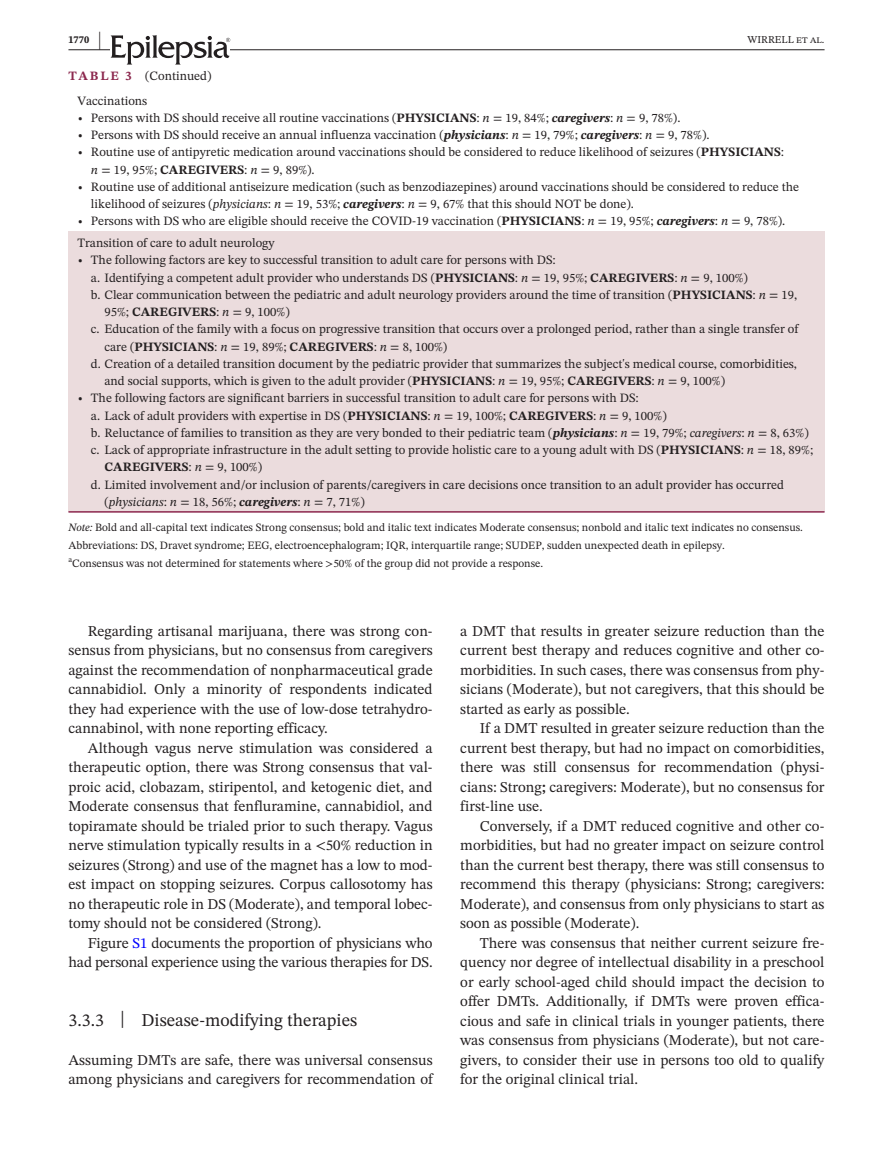
<style>
.page{position:relative;width:893px;height:1174px;background:#fff}
.page>*{position:absolute;margin:0;border:0;box-sizing:border-box;transform-origin:0 0}
.t1{font:18px "STIX Two Text";color:#231f20}
.t2{font:15px/19.5px "STIX Two Text";color:#231f20;text-align:justify}
.t3{font:12.75px/17.2px "STIX Two Text";color:#231f20}
.t4{font:700 12.75px "STIX Two Text";color:#231f20}
.t5{font:11.25px/18px "STIX Two Text";color:#231f20}
.t6{font:10.5px "STIX Two Text";color:#231f20}
.t7{font:700 10.5px "STIX Two Text";color:#231f20}
.t8{font:7.8px "STIX Two Text";color:#231f20}
.s1{font-size:21px}
.s2{font-weight:700;color:#8c284e}
.s3{font-weight:700}
.s4{font-style:italic}
.s5{font-weight:700;font-style:italic}
.s6{font-weight:400}
.s7{font-weight:400;font-style:italic}
.s8{color:#00f}
.s9{font-size:23.7px}
</style>
<div class="page">
<hr style="left:68px;top:49px;width:756px;height:1px;background:#231f20">
<svg style="left:111px;top:35px;width:119px;height:30px"></svg>
<div style="left:68px;top:231px;width:756px;height:281px;background:#ebdcdd"></div>
<hr style="left:68px;top:511px;width:756px;height:1px;background:#8c284e">
<p class="t7" style="left:68px;top:32px;width:34px">1770 <span class="s1">|</span></p>
<p class="t6" style="left:747px;top:32px;width:79px">WIRRELL et al.</p>
<p class="t3" style="left:68px;top:67px;width:144px"><span class="s2">TABLE 3</span> (Continued)</p>
<p class="t3" style="left:77px;top:92px;width:71px">Vaccinations</p>
<p class="t3" style="left:77px;top:109px;width:604px">• Persons with DS should receive all routine vaccinations (<span class="s3">PHYSICIANS</span>: <span class="s4">n</span> = 19, 84%; <span class="s5">caregivers</span>: <span class="s4">n</span> = 9, 78%).</p>
<p class="t3" style="left:77px;top:126px;width:634px">• Persons with DS should receive an annual influenza vaccination (<span class="s5">physicians</span>: <span class="s4">n</span> = 19, 79%; <span class="s5">caregivers</span>: <span class="s4">n</span> = 9, 78%).</p>
<p class="t3" style="left:91px;top:143px;width:694px;text-indent:-14px">• Routine use of antipyretic medication around vaccinations should be considered to reduce likelihood of seizures (<span class="s3">PHYSICIANS</span>: <span class="s4">n</span> = 19, 95%; <span class="s3">CAREGIVERS</span>: <span class="s4">n</span> = 9, 89%).</p>
<p class="t3" style="left:91px;top:178px;width:710px;text-indent:-14px">• Routine use of additional antiseizure medication (such as benzodiazepines) around vaccinations should be considered to reduce the likelihood of seizures (<span class="s4">physicians</span>: <span class="s4">n</span> = 19, 53%; <span class="s5">caregivers</span>: <span class="s4">n</span> = 9, 67% that this should NOT be done).</p>
<p class="t3" style="left:77px;top:210px;width:709px;line-height:21.8px">• Persons with DS who are eligible should receive the COVID-19 vaccination (<span class="s3">PHYSICIANS</span>: <span class="s4">n</span> = 19, 95%; <span class="s5">caregivers</span>: <span class="s4">n</span> = 9, 78%).<br>Transition of care to adult neurology</p>
<p class="t3" style="left:77px;top:251px;width:480px">• The following factors are key to successful transition to adult care for persons with DS:</p>
<p class="t3" style="left:91px;top:269px;width:658px">a. Identifying a competent adult provider who understands DS (<span class="s3">PHYSICIANS</span>: <span class="s4">n</span> = 19, 95%; <span class="s3">CAREGIVERS</span>: <span class="s4">n</span> = 9, 100%)</p>
<p class="t3" style="left:91px;top:286px;width:708px">b. Clear communication between the pediatric and adult neurology providers around the time of transition (<span class="s3">PHYSICIANS</span>: <span class="s4">n</span> = 19,</p>
<p class="t3" style="left:104px;top:303px;width:187px">95%; <span class="s3">CAREGIVERS</span>: <span class="s4">n</span> = 9, 100%)</p>
<p class="t3" style="left:91px;top:320px;width:709px">c. Education of the family with a focus on progressive transition that occurs over a prolonged period, rather than a single transfer of</p>
<p class="t3" style="left:104px;top:338px;width:344px">care (<span class="s3">PHYSICIANS</span>: <span class="s4">n</span> = 19, 89%; <span class="s3">CAREGIVERS</span>: <span class="s4">n</span> = 8, 100%)</p>
<p class="t3" style="left:91px;top:355px;width:708px">d. Creation of a detailed transition document by the pediatric provider that summarizes the subject's medical course, comorbidities,</p>
<p class="t3" style="left:104px;top:372px;width:622px">and social supports, which is given to the adult provider (<span class="s3">PHYSICIANS</span>: <span class="s4">n</span> = 19, 95%; <span class="s3">CAREGIVERS</span>: <span class="s4">n</span> = 9, 100%)</p>
<p class="t3" style="left:77px;top:389px;width:563px">• The following factors are significant barriers in successful transition to adult care for persons with DS:</p>
<p class="t3" style="left:91px;top:407px;width:577px">a. Lack of adult providers with expertise in DS (<span class="s3">PHYSICIANS</span>: <span class="s4">n</span> = 19, 100%; <span class="s3">CAREGIVERS</span>: <span class="s4">n</span> = 9, 100%)</p>
<p class="t3" style="left:91px;top:424px;width:719px">b. Reluctance of families to transition as they are very bonded to their pediatric team (<span class="s5">physicians</span>: <span class="s4">n</span> = 19, 79%; <span class="s4">caregivers</span>: <span class="s4">n</span> = 8, 63%)</p>
<p class="t3" style="left:91px;top:441px;width:724px">c. Lack of appropriate infrastructure in the adult setting to provide holistic care to a young adult with DS (<span class="s3">PHYSICIANS</span>: <span class="s4">n</span> = 18, 89%;</p>
<p class="t4" style="left:104px;top:458px;width:159px">CAREGIVERS<span class="s6">:</span> <span class="s7">n</span> <span class="s6">= 9, 100%)</span></p>
<p class="t3" style="left:91px;top:476px;width:694px">d. Limited involvement and/or inclusion of parents/caregivers in care decisions once transition to an adult provider has occurred</p>
<p class="t3" style="left:104px;top:493px;width:262px">(<span class="s4">physicians</span>: <span class="s4">n</span> = 18, 56%; <span class="s5">caregivers</span>: <span class="s4">n</span> = 7, 71%)</p>
<p class="t5" style="left:68px;top:518px;width:736px"><span class="s4">Note:</span> Bold and all-capital text indicates Strong consensus; bold and italic text indicates Moderate consensus; nonbold and italic text indicates no consensus.<br>Abbreviations: DS, Dravet syndrome; EEG, electroencephalogram; IQR, interquartile range; SUDEP, sudden unexpected death in epilepsy.</p>
<p class="t8" style="left:68px;top:553px;width:5px">a</p>
<p class="t5" style="left:72px;top:554px;width:472px">Consensus was not determined for statements where &gt;50% of the group did not provide a response.</p>
<p class="t2" style="left:68px;top:621px;width:366px;text-indent:20px">Regarding artisanal marijuana, there was strong con&shy;sensus from physicians, but no consensus from caregivers against the recommendation of nonpharmaceutical grade cannabidiol. Only a minority of respondents indicated they had experience with the use of low-dose tetrahydro&shy;cannabinol, with none reporting efficacy.</p>
<p class="t2" style="left:68px;top:738px;width:366px;text-indent:20px">Although vagus nerve stimulation was considered a therapeutic option, there was Strong consensus that val&shy;proic acid, clobazam, stiripentol, and ketogenic diet, and Moderate consensus that fenfluramine, cannabidiol, and topiramate should be trialed prior to such therapy. Vagus nerve stimulation typically results in a &lt;50% reduction in seizures (Strong) and use of the magnet has a low to mod&shy;est impact on stopping seizures. Corpus callosotomy has no therapeutic role in DS (Moderate), and temporal lobec&shy;tomy should not be considered (Strong).</p>
<p class="t2" style="left:68px;top:933px;width:366px;text-align:right">Figure <span class="s8">S1</span> documents the proportion of physicians who had personal experience using the various therapies for DS.</p>
<p class="t1" style="left:68px;top:1007px;width:290px">3.3.3 <span class="s9">|</span> Disease-modifying therapies</p>
<p class="t2" style="left:68px;top:1050px;width:366px">Assuming DMTs are safe, there was universal consensus among physicians and caregivers for recommendation of</p>
<p class="t2" style="left:460px;top:621px;width:366px">a DMT that results in greater seizure reduction than the current best therapy and reduces cognitive and other co&shy;morbidities. In such cases, there was consensus from phy&shy;sicians (Moderate), but not caregivers, that this should be started as early as possible.</p>
<p class="t2" style="left:460px;top:718px;width:366px;text-indent:20px">If a DMT resulted in greater seizure reduction than the current best therapy, but had no impact on comorbidities, there was still consensus for recommendation (physi&shy;cians: Strong<span class="s3">;</span> caregivers: Moderate), but no consensus for first-line use.</p>
<p class="t2" style="left:460px;top:816px;width:366px;text-indent:20px">Conversely, if a DMT reduced cognitive and other co&shy;morbidities, but had no greater impact on seizure control than the current best therapy, there was still consensus to recommend this therapy (physicians: Strong; caregivers:<br>Moderate), and consensus from only physicians to start as soon as possible (Moderate).</p>
<p class="t2" style="left:460px;top:933px;width:366px;text-indent:19px">There was consensus that neither current seizure fre&shy;quency nor degree of intellectual disability in a preschool or early school-aged child should impact the decision to offer DMTs. Additionally, if DMTs were proven effica&shy;cious and safe in clinical trials in younger patients, there was consensus from physicians (Moderate), but not care&shy;givers, to consider their use in persons too old to qualify for the original clinical trial.</p>
</div>
